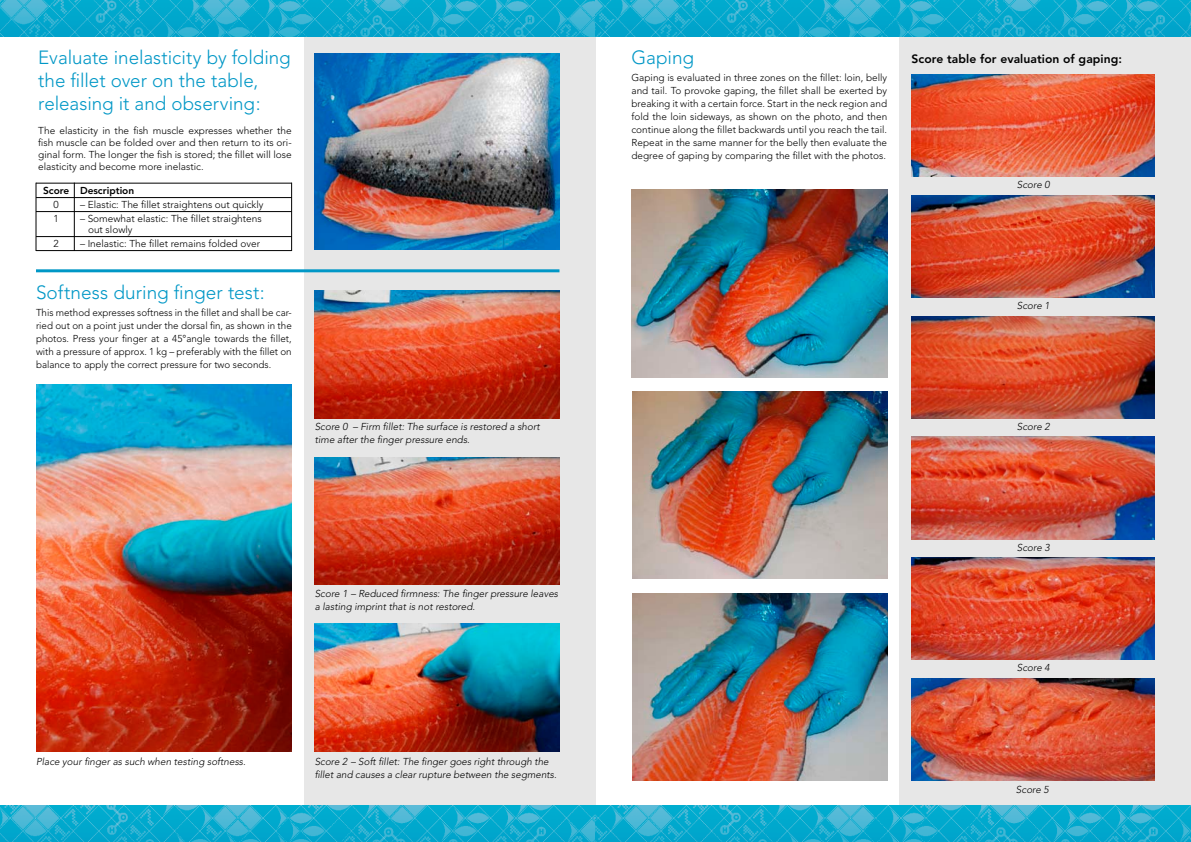
<style>
.page{position:relative;width:1191px;height:842px;background:#fff}
.page>*{position:absolute;margin:0;border:0;box-sizing:border-box;transform-origin:0 0}
.t1{font:300 19px/22.8px "Avenir";color:#0097c6}
.t2{font:800 12px "Avenir";letter-spacing:.005em;color:#000}
.t3{font:300 10px/13px "Avenir";color:#000;text-align:justify}
.t4{font:italic 300 10px/13px "Avenir";color:#000}
.t5{font:800 10px "Avenir";color:#000}
</style>
<div class="page">
<div style="left:304px;top:10px;width:291px;height:832px;background:#e7e7e7"></div>
<div style="left:899px;top:27px;width:292px;height:786px;background:#e7e7e7"></div>
<img style="left:0;top:806px;width:1191px;height:36px">
<img style="left:0;top:0;width:1191px;height:36px">
<img style="left:36px;top:385px;width:256px;height:366px">
<img style="left:315px;top:291px;width:244px;height:127px">
<img style="left:315px;top:457px;width:244px;height:128px">
<img style="left:315px;top:624px;width:244px;height:127px">
<img style="left:631px;top:190px;width:256px;height:187px">
<img style="left:632px;top:392px;width:255px;height:187px">
<img style="left:632px;top:593px;width:255px;height:187px">
<img style="left:911px;top:75px;width:244px;height:102px">
<img style="left:911px;top:195px;width:244px;height:102px">
<img style="left:911px;top:437px;width:244px;height:102px">
<img style="left:911px;top:558px;width:243px;height:102px">
<img style="left:911px;top:316px;width:244px;height:102px">
<img style="left:911px;top:678px;width:243px;height:102px">
<hr style="left:36px;top:183px;width:256px;height:1px;background:#000">
<hr style="left:36px;top:197px;width:256px;height:1px;background:#000">
<hr style="left:36px;top:211px;width:256px;height:1px;background:#000">
<hr style="left:36px;top:236px;width:256px;height:1px;background:#000">
<hr style="left:36px;top:250px;width:256px;height:1px;background:#000">
<hr style="left:36px;top:183px;width:1px;height:68px;background:#000">
<hr style="left:74px;top:183px;width:1px;height:68px;background:#000">
<hr style="left:291px;top:183px;width:1px;height:68px;background:#000">
<img style="left:315px;top:54px;width:244px;height:195px">
<hr style="left:36px;top:269px;width:523px;height:3px;background:#0097c6">
<h1 class="t1" style="left:38px;top:46px;width:254px">Evaluate inelasticity by folding the fillet over on the table, releasing it and observing:</h1>
<p class="t3" style="left:38px;top:125px;width:255px;line-height:12px">The elasticity in the fish muscle expresses whether the fish muscle can be folded over and then return to its ori&shy;ginal form. The longer the fish is stored; the fillet will lose elasticity and become more inelastic.</p>
<p class="t5" style="left:43px;top:184px;width:93px">Score Description</p>
<p class="t3" style="left:53px;top:198px;width:7px">0</p>
<p class="t3" style="left:80px;top:198px;width:185px">– Elastic: The fillet straightens out quickly</p>
<p class="t3" style="left:53px;top:212px;width:7px">1</p>
<p class="t3" style="left:88px;top:213px;width:175px;line-height:11px;text-indent:-8px">– Somewhat elastic: The fillet straightens out slowly</p>
<p class="t3" style="left:53px;top:237px;width:7px">2</p>
<p class="t3" style="left:80px;top:237px;width:182px">– I nelastic: The fillet remains folded over</p>
<h1 class="t1" style="left:36px;top:282px;width:230px">Softness during finger test:</h1>
<p class="t3" style="left:36px;top:306px;width:257px">This method expresses softness in the fillet and shall be car&shy;ried out on a point just under the dorsal fin, as shown in the photos. Press your finger at a 45°angle towards the fillet, with a pressure of approx. 1 kg – preferably with the fillet on balance to apply the correct pressure for two seconds.</p>
<p class="t4" style="left:315px;top:420px;width:226px">Score 0 – Firm fillet: The surface is restored a short time after the finger pressure ends.</p>
<p class="t4" style="left:315px;top:587px;width:245px">Score 1 – Reduced firmness: The finger pressure leaves a lasting imprint that is not restored.</p>
<p class="t4" style="left:36px;top:755px;width:211px">Place your finger as such when testing softness.</p>
<p class="t4" style="left:315px;top:755px;width:243px">Score 2 – Soft fillet: The finger goes right through the fillet and causes a clear rupture between the segments.</p>
<h1 class="t1" style="left:631px;top:46px;width:64px">Gaping</h1>
<p class="t3" style="left:631px;top:71px;width:257px">Gaping is evaluated in three zones on the fillet: loin, belly and tail. To provoke gaping, the fillet shall be exerted by breaking it with a certain force. Start in the neck region and fold the loin sideways, as shown on the photo, and then continue along the fillet backwards until you reach the tail.<br>Repeat in the same manner for the belly then evaluate the degree of gaping by comparing the fillet with the photos.</p>
<p class="t2" style="left:911px;top:52px;width:212px">Score table for evaluation of gaping:</p>
<p class="t4" style="left:1016px;top:178px;width:34px">Score 0</p>
<p class="t4" style="left:1016px;top:299px;width:34px">Score 1</p>
<p class="t4" style="left:1016px;top:420px;width:34px">Score 2</p>
<p class="t4" style="left:1016px;top:541px;width:34px">Score 3</p>
<p class="t4" style="left:1016px;top:661px;width:34px">Score 4</p>
<p class="t4" style="left:1016px;top:783px;width:34px">Score 5</p>
</div>
